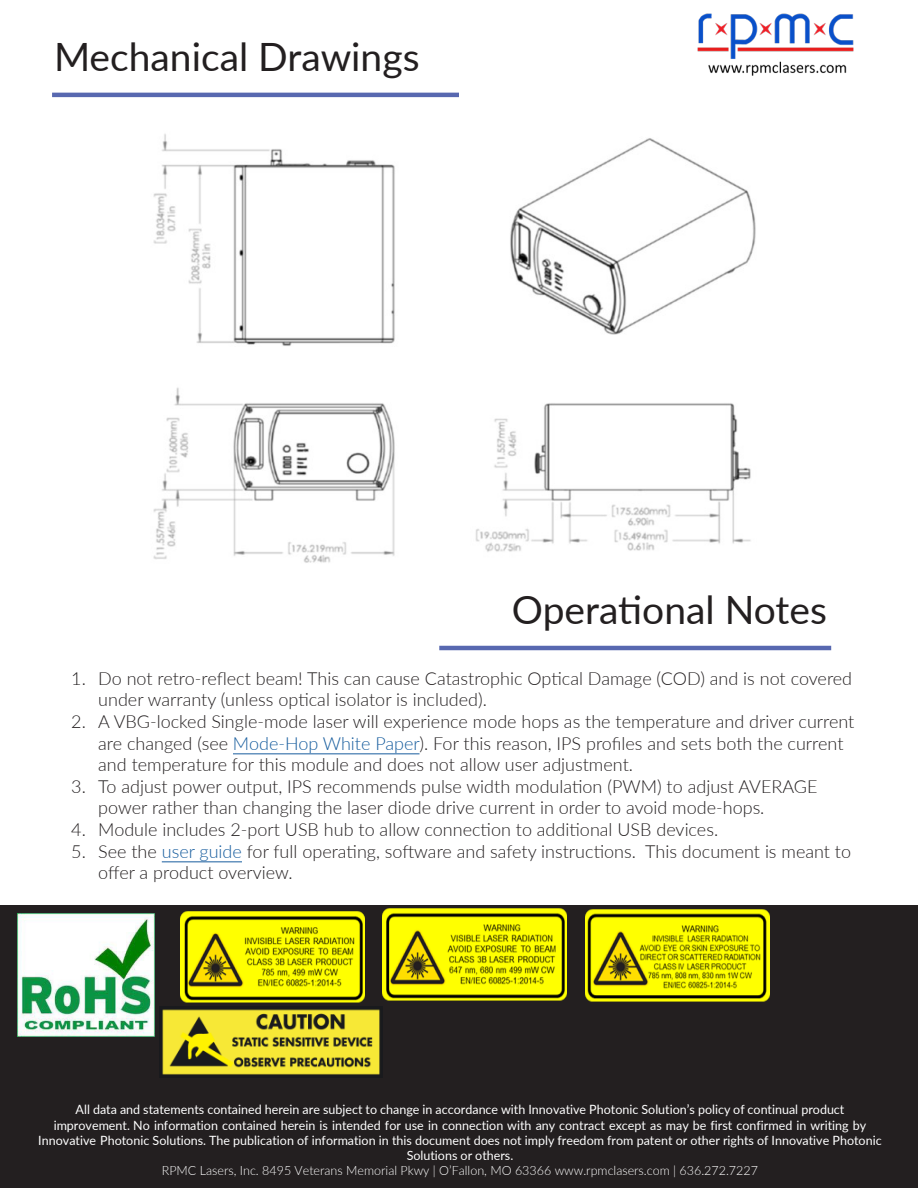
<style>
.page{position:relative;width:918px;height:1188px;background:#fff}
.page>*{position:absolute;margin:0;border:0;box-sizing:border-box;transform-origin:0 0}
.t1{font:39px "Lato";color:#231f20}
.t2{font:300 18px/21.6px "Lato";color:#231f20}
.t3{font:12.75px/15.3px "Lato";color:#fff;text-align:center}
.s1{color:#175d9e}
.s2{font-weight:300}
</style>
<div class="page">
<div style="left:0;top:906px;width:918px;height:282px;background:#231f20"></div>
<hr style="left:52px;top:93px;width:407px;height:4px;background:#5868b0">
<hr style="left:439px;top:646px;width:392px;height:4px;background:#5868b0">
<hr style="left:233px;top:754px;width:187px;height:1px;background:#175d9e">
<hr style="left:162px;top:862px;width:80px;height:1px;background:#175d9e">
<img style="left:181px;top:911px;width:183px;height:92px">
<img style="left:383px;top:908px;width:183px;height:92px">
<img style="left:585px;top:910px;width:184px;height:91px">
<img style="left:153px;top:134px;width:603px;height:429px">
<img style="left:18px;top:913px;width:136px;height:123px">
<img style="left:162px;top:1009px;width:218px;height:66px">
<img style="left:697px;top:13px;width:157px;height:62px">
<p class="t1" style="left:54px;top:29px;width:367px">Mechanical Drawings</p>
<p class="t1" style="left:512px;top:582px;width:317px">Operational Notes</p>
<p class="t2" style="left:98px;top:667px;width:755px;text-indent:-27px">1. Do not retro-reflect beam! This can cause Catastrophic Optical Damage (COD) and is not covered under warranty (unless optical isolator is included).</p>
<p class="t2" style="left:98px;top:710px;width:758px;text-indent:-27px">2. A VBG-locked Single-mode laser will experience mode hops as the temperature and driver current are changed (see <span class="s1">Mode-Hop White Paper</span>). For this reason, IPS profiles and sets both the current and temperature for this module and does not allow user adjustment.</p>
<p class="t2" style="left:98px;top:775px;width:721px;text-indent:-27px">3. To adjust power output, IPS recommends pulse width modulation (PWM) to adjust AVERAGE power rather than changing the laser diode drive current in order to avoid mode-hops.</p>
<p class="t2" style="left:71px;top:818px;width:648px">4. Module includes 2-port USB hub to allow connection to additional USB devices.</p>
<p class="t2" style="left:98px;top:840px;width:754px;text-indent:-27px">5. See the <span class="s1">user guide</span> for full operating, software and safety instructions. This document is meant to offer a product overview.</p>
<p class="t3" style="left:38px;top:1101px;width:845px">All data and statements contained herein are subject to change in accordance with Innovative Photonic Solution’s policy of continual product improvement. No information contained herein is intended for use in connection with any contract except as may be first confirmed in writing by Innovative Photonic Solutions. The publication of information in this document does not imply freedom from patent or other rights of Innovative Photonic Solutions or others.<br><span class="s2">RPMC Lasers, Inc. 8495 Veterans Memorial Pkwy | O’Fallon, MO 63366 www.rpmclasers.com | 636.272.7227</span></p>
</div>
